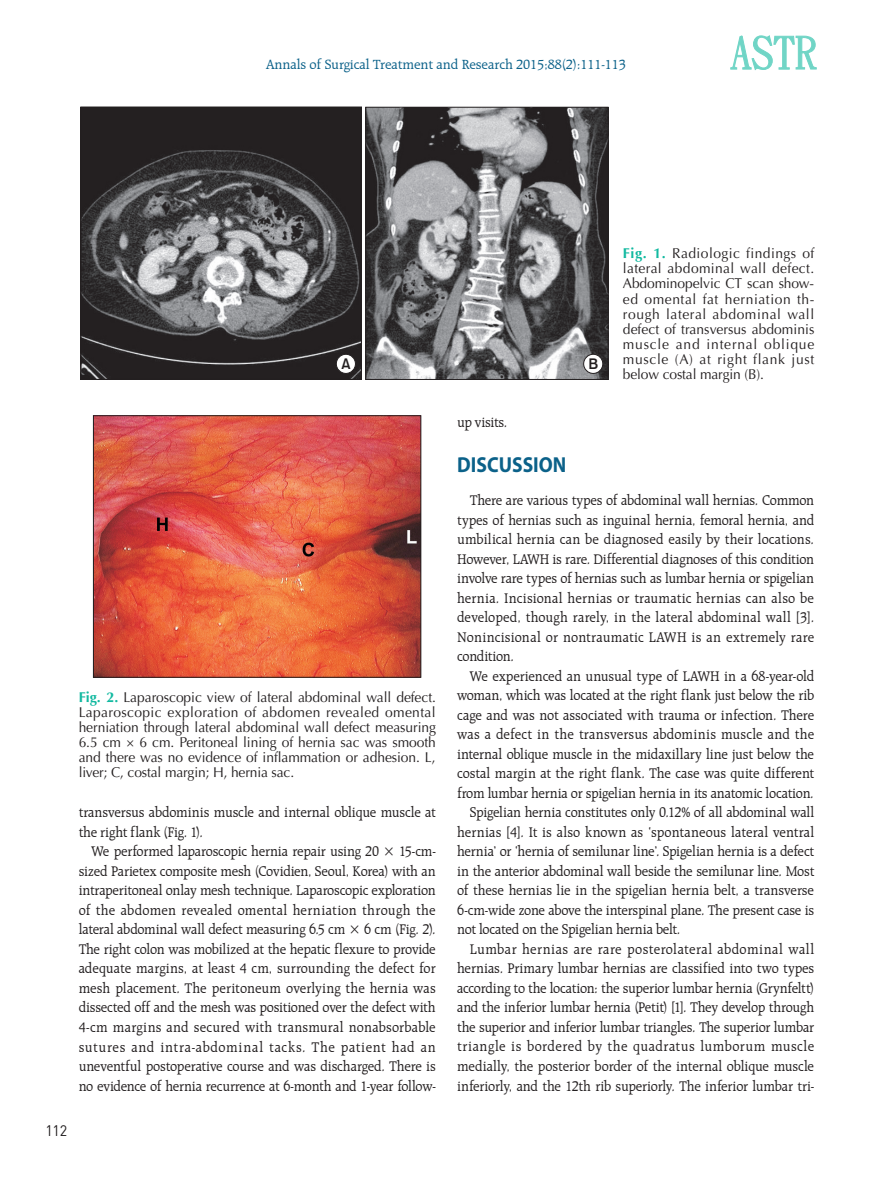
<style>
.page{position:relative;width:893px;height:1191px;background:#fff}
.page>*{position:absolute;margin:0;border:0;box-sizing:border-box;transform-origin:0 0}
.t1{font:700 21.75px "Myriad Pro";color:#0b6189;scale:.9 1}
.t2{font:15px/19.5px "Raleigh BT";letter-spacing:-.01em;color:#231f20;text-align:justify;scale:.94 1}
.t3{font:15px "Raleigh BT";letter-spacing:.01em;color:#231f20;scale:.94 1}
.t4{font:15px "Raleigh BT";letter-spacing:.025em;color:#231f20;scale:.94 1}
.t5{font:15px "Raleigh BT";letter-spacing:.03em;color:#231f20;scale:.94 1}
.t6{font:15px "Dinreg";color:#231f20;scale:.95 1}
.t7{font:15px "Gothic 725 BT Bold A";color:#231f20}
.t8{font:14.25px/15px "Optima LT Std";letter-spacing:-.005em;color:#231f20;text-align:justify}
.t9{font:14.25px "Raleigh BT";letter-spacing:-.01em;color:#0b6189}
.s1{font-weight:700;color:#11b9a0}
</style>
<div class="page">
<svg style="left:730px;top:35px;width:87px;height:35px"></svg>
<svg style="left:80px;top:107px;width:529px;height:273px;background:#5d5c5d"></svg>
<div style="left:336px;top:354px;width:19px;height:19px;background:#fff;border-radius:50%"></div>
<div style="left:336px;top:354px;width:20px;height:20px;border:1px solid #231f20;border-radius:50%"></div>
<div style="left:584px;top:354px;width:19px;height:19px;background:#fff;border-radius:50%"></div>
<div style="left:583px;top:354px;width:20px;height:20px;border:1px solid #231f20;border-radius:50%"></div>
<img style="left:95px;top:417px;width:324px;height:258px">
<div style="left:93px;top:415px;width:328px;height:262px;border:1px solid #231f20"></div>
<p class="t9" style="left:266px;top:56px;width:361px">Annals of Surgical Treatment and Research 2015;88(2):111-113</p>
<p class="t7" style="left:341px;top:355px;width:11px">A</p>
<p class="t7" style="left:588px;top:355px;width:11px">B</p>
<p class="t8" style="left:623px;top:246px;width:193px"><span class="s1">Fig. 1.</span> Radiologic findings of lateral abdominal wall defect.<br>Abdominopelvic CT scan show&shy;ed omental fat herniation th&shy;rough lateral abdominal wall defect of transversus abdominis muscle and internal oblique muscle (A) at right flank just below costal margin (B).</p>
<p class="t6" style="left:46px;top:1121px;width:24px">112</p>
<p class="t8" style="left:79px;top:690px;width:359px"><span class="s1">Fig. 2.</span> Laparoscopic view of lateral abdominal wall defect.<br>Laparoscopic exploration of abdomen revealed omental herniation through lateral abdominal wall defect measuring 6.5 cm × 6 cm. Peritoneal lining of hernia sac was smooth and there was no evidence of inflammation or adhesion. L, liver; C, costal margin; H, hernia sac.</p>
<p class="t2" style="left:79px;top:802px;width:381px">transversus abdominis muscle and internal oblique muscle at the right flank (Fig. 1).</p>
<p class="t2" style="left:79px;top:841px;width:381px;text-indent:13px">We performed laparoscopic hernia repair using 20 × 15-cm&shy;sized Parietex composite mesh (Covidien, Seoul, Korea) with an intraperitoneal onlay mesh technique. Laparoscopic exploration of the abdomen revealed omental herniation through the lateral abdominal wall defect measuring 6.5 cm × 6 cm (Fig. 2).<br>The right colon was mobilized at the hepatic flexure to provide adequate margins, at least 4 cm, surrounding the defect for mesh placement. The peritoneum overlying the hernia was dissected off and the mesh was positioned over the defect with 4-cm margins and secured with transmural nonabsorbable sutures and intra-abdominal tacks. The patient had an uneventful postoperative course and was discharged. There is no evidence of hernia recurrence at 6-month and 1-year follow-</p>
<p class="t2" style="left:457px;top:412px;width:55px">up visits.</p>
<h1 class="t1" style="left:457px;top:451px;width:123px">DISCUSSION</h1>
<p class="t2" style="left:457px;top:490px;width:382px;text-indent:13px">There are various types of abdominal wall hernias. Common types of hernias such as inguinal hernia, femoral hernia, and umbilical hernia can be diagnosed easily by their locations.<br>However, LAWH is rare. Differential diagnoses of this condition involve rare types of hernias such as lumbar hernia or spigelian hernia. Incisional hernias or traumatic hernias can also be developed, though rarely, in the lateral abdominal wall [3].<br>Nonincisional or nontraumatic LAWH is an extremely rare condition.</p>
<p class="t2" style="left:470px;top:666px;width:368px">We experienced an unusual type of LAWH in a 68-year-old</p>
<p class="t2" style="left:457px;top:685px;width:381px">woman, which was located at the right flank just below the rib</p>
<p class="t2" style="left:457px;top:705px;width:381px">cage and was not associated with trauma or infection. There</p>
<p class="t3" style="left:457px;top:725px;width:382px">was a defect in the transversus abdominis muscle and the</p>
<p class="t2" style="left:457px;top:744px;width:381px">internal oblique muscle in the midaxillary line just below the</p>
<p class="t2" style="left:457px;top:763px;width:381px">costal margin at the right flank. The case was quite different</p>
<p class="t2" style="left:457px;top:783px;width:381px">from lumbar hernia or spigelian hernia in its anatomic location.</p>
<p class="t2" style="left:470px;top:802px;width:368px">Spigelian hernia constitutes only 0.12% of all abdominal wall</p>
<p class="t2" style="left:457px;top:822px;width:381px">hernias [4]. It is also known as ‘spontaneous lateral ventral</p>
<p class="t2" style="left:457px;top:841px;width:381px">hernia’ or ‘hernia of semilunar line’. Spigelian hernia is a defect</p>
<p class="t2" style="left:457px;top:861px;width:381px">in the anterior abdominal wall beside the semilunar line. Most</p>
<p class="t2" style="left:457px;top:880px;width:381px">of these hernias lie in the spigelian hernia belt, a transverse</p>
<p class="t2" style="left:457px;top:900px;width:381px">6-cm-wide zone above the interspinal plane. The present case is</p>
<p class="t2" style="left:457px;top:919px;width:239px">not located on the Spigelian hernia belt.</p>
<p class="t4" style="left:470px;top:940px;width:368px">Lumbar hernias are rare posterolateral abdominal wall</p>
<p class="t2" style="left:457px;top:958px;width:381px">hernias. Primary lumbar hernias are classified into two types</p>
<p class="t2" style="left:457px;top:978px;width:382px">according to the location: the superior lumbar hernia (Grynfeltt)</p>
<p class="t2" style="left:457px;top:997px;width:381px">and the inferior lumbar hernia (Petit) [1]. They develop through</p>
<p class="t2" style="left:457px;top:1017px;width:381px">the superior and inferior lumbar triangles. The superior lumbar</p>
<p class="t5" style="left:457px;top:1037px;width:381px">triangle is bordered by the quadratus lumborum muscle</p>
<p class="t2" style="left:457px;top:1056px;width:381px">medially, the posterior border of the internal oblique muscle</p>
<p class="t2" style="left:457px;top:1075px;width:381px">inferiorly, and the 12th rib superiorly. The inferior lumbar tri-</p>
</div>
